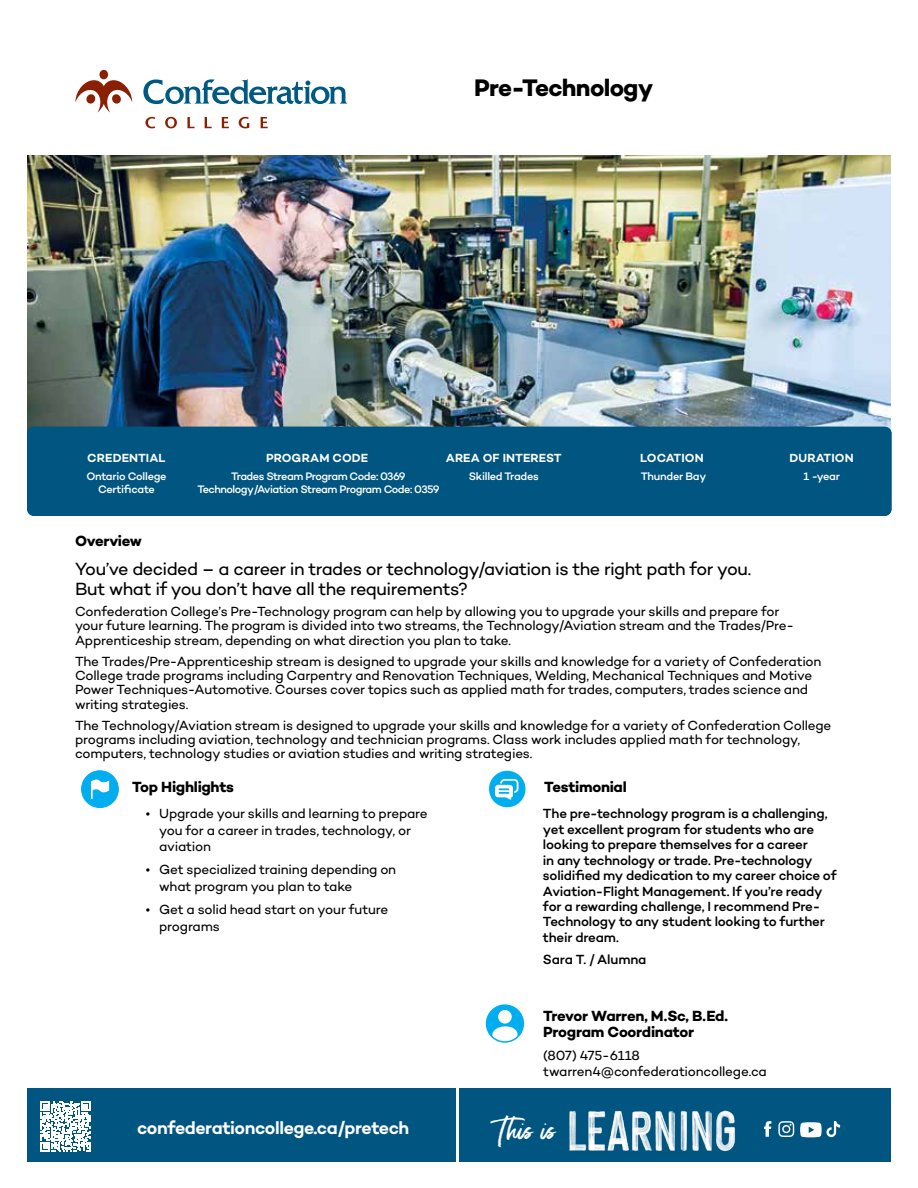
<style>
.page{position:relative;width:918px;height:1188px;background:#fff}
.page>*{position:absolute;margin:0;border:0;box-sizing:border-box;transform-origin:0 0}
.t1{font:30.3px "Moonstone";color:#fff}
.t2{font:700 24.3px "Campton";letter-spacing:-.03em;color:#000}
.t3{font:18px/19.8px "Campton";letter-spacing:-.03em;color:#000}
.t4{font:600 18px "Campton";letter-spacing:-.025em;color:#fff}
.t5{font:700 15px/15.9px "Campton";letter-spacing:-.02em;color:#000}
.t6{font:13.5px/14.2px "Campton";letter-spacing:-.015em;color:#000}
.t7{font:500 13.5px/15.5px "Campton";letter-spacing:-.015em;color:#000}
.t8{font:600 12px "Campton";letter-spacing:.01em;color:#fff}
.t9{font:500 11.1px/13.4px "Campton";letter-spacing:-.04em;color:#fff;text-align:center}
</style>
<div class="page">
<img style="left:27px;top:156px;width:864px;height:275px">
<svg style="left:143px;top:79px;width:205px;height:25px"></svg>
<div style="left:99px;top:70px;width:9px;height:9px;background:#8a1f03;border-radius:50%"></div>
<svg style="left:75px;top:78px;width:57px;height:35px"></svg>
<svg style="left:145px;top:117px;width:10px;height:11px"></svg>
<svg style="left:165px;top:117px;width:12px;height:11px"></svg>
<svg style="left:187px;top:117px;width:8px;height:11px"></svg>
<svg style="left:205px;top:117px;width:7px;height:11px"></svg>
<svg style="left:222px;top:117px;width:7px;height:11px"></svg>
<svg style="left:239px;top:117px;width:10px;height:11px"></svg>
<svg style="left:261px;top:117px;width:7px;height:11px"></svg>
<svg style="left:82px;top:771px;width:36px;height:37px"></svg>
<div style="left:487px;top:1005px;width:36px;height:37px;background:#00aeef;border-radius:50%"></div>
<div style="left:498px;top:1010px;width:14px;height:14px;background:#fff;border-radius:50%"></div>
<svg style="left:492px;top:1026px;width:26px;height:16px"></svg>
<div style="left:486px;top:1004px;width:38px;height:39px;border:2px solid #00aeef;border-radius:50%"></div>
<div style="left:489px;top:771px;width:36px;height:36px;background:#00aeef;border-radius:50%"></div>
<svg style="left:495px;top:779px;width:24px;height:21px"></svg>
<div style="left:27px;top:1089px;width:864px;height:73px;background:#005581"></div>
<hr style="left:456px;top:1087px;width:3px;height:79px;background:#fff">
<svg style="left:41px;top:1102px;width:49px;height:49px"></svg>
<img style="left:569px;top:1110px;width:167px;height:42px">
<svg style="left:764px;top:1121px;width:7px;height:16px"></svg>
<svg style="left:778px;top:1121px;width:16px;height:16px"></svg>
<svg style="left:800px;top:1121px;width:40px;height:16px"></svg>
<div style="left:27px;top:427px;width:865px;height:89px;background:#005581;border-radius:7px"></div>
<h2 class="t2" style="left:474px;top:72px;width:181px">Pre-Technology</h2>
<p class="t8" style="left:87px;top:450px;width:80px">CREDENTIAL</p>
<p class="t9" style="left:86px;top:469px;width:82px">Ontario College<br>Certificate</p>
<p class="t5" style="left:75px;top:533px;width:68px">Overview</p>
<p class="t8" style="left:446px;top:450px;width:117px">AREA OF INTEREST</p>
<p class="t9" style="left:469px;top:469px;width:71px">Skilled Trades</p>
<p class="t8" style="left:266px;top:450px;width:104px">PROGRAM CODE</p>
<p class="t9" style="left:197px;top:469px;width:244px">Trades Stream Program Code: 0369<br>Technology/Aviation Stream Program Code: 0359</p>
<p class="t8" style="left:640px;top:450px;width:65px">LOCATION</p>
<p class="t9" style="left:641px;top:469px;width:67px">Thunder Bay</p>
<p class="t8" style="left:790px;top:450px;width:66px">DURATION</p>
<p class="t9" style="left:804px;top:469px;width:38px">1 -year</p>
<h3 class="t3" style="left:75px;top:559px;width:678px">You’ve decided – a career in trades or technology/aviation is the right path for you.<br>But what if you don’t have all the requirements?</h3>
<p class="t6" style="left:75px;top:604px;width:720px">Confederation College’s Pre-Technology program can help by allowing you to upgrade your skills and prepare for your future learning. The program is divided into two streams, the Technology/Aviation stream and the Trades/Pre-<br>Apprenticeship stream, depending on what direction you plan to take.</p>
<p class="t6" style="left:75px;top:654px;width:748px">The Trades/Pre-Apprenticeship stream is designed to upgrade your skills and knowledge for a variety of Confederation College trade programs including Carpentry and Renovation Techniques, Welding, Mechanical Techniques and Motive Power Techniques-Automotive. Courses cover topics such as applied math for trades, computers, trades science and writing strategies.</p>
<p class="t6" style="left:75px;top:718px;width:758px">The Technology/Aviation stream is designed to upgrade your skills and knowledge for a variety of Confederation College programs including aviation, technology and technician programs. Class work includes applied math for technology, computers, technology studies or aviation studies and writing strategies.</p>
<p class="t5" style="left:132px;top:779px;width:103px">Top Highlights</p>
<p class="t5" style="left:544px;top:779px;width:84px">Testimonial</p>
<p class="t6" style="left:159px;top:805px;width:270px;line-height:16.5px;text-indent:-14px">• Upgrade your skills and learning to prepare you for a career in trades, technology, or aviation</p>
<p class="t6" style="left:159px;top:861px;width:239px;line-height:16.5px;text-indent:-14px">• Get specialized training depending on what program you plan to take</p>
<p class="t6" style="left:159px;top:901px;width:231px;line-height:16.5px;text-indent:-14px">• Get a solid head start on your future programs</p>
<p class="t7" style="left:543px;top:806px;width:295px">The pre-technology program is a challenging, yet excellent program for students who are looking to prepare themselves for a career<br>in any technology or trade. Pre-technology solidified my dedication to my career choice of Aviation-Flight Management. If you’re ready for a rewarding challenge, I recommend Pre-Technology to any student looking to further their dream.</p>
<p class="t7" style="left:543px;top:951px;width:105px">Sara T. / Alumna</p>
<p class="t5" style="left:543px;top:1007px;width:186px">Trevor Warren, M.Sc, B.Ed.<br>Program Coordinator</p>
<p class="t6" style="left:543px;top:1047px;width:225px;line-height:16.2px">(807) 475-6118 twarren4@confederationcollege.ca</p>
<h3 class="t4" style="left:137px;top:1117px;width:274px">confederationcollege.ca/pretech</h3>
<h1 class="t1" style="left:499px;top:1110px;width:59px">This is</h1>
</div>
